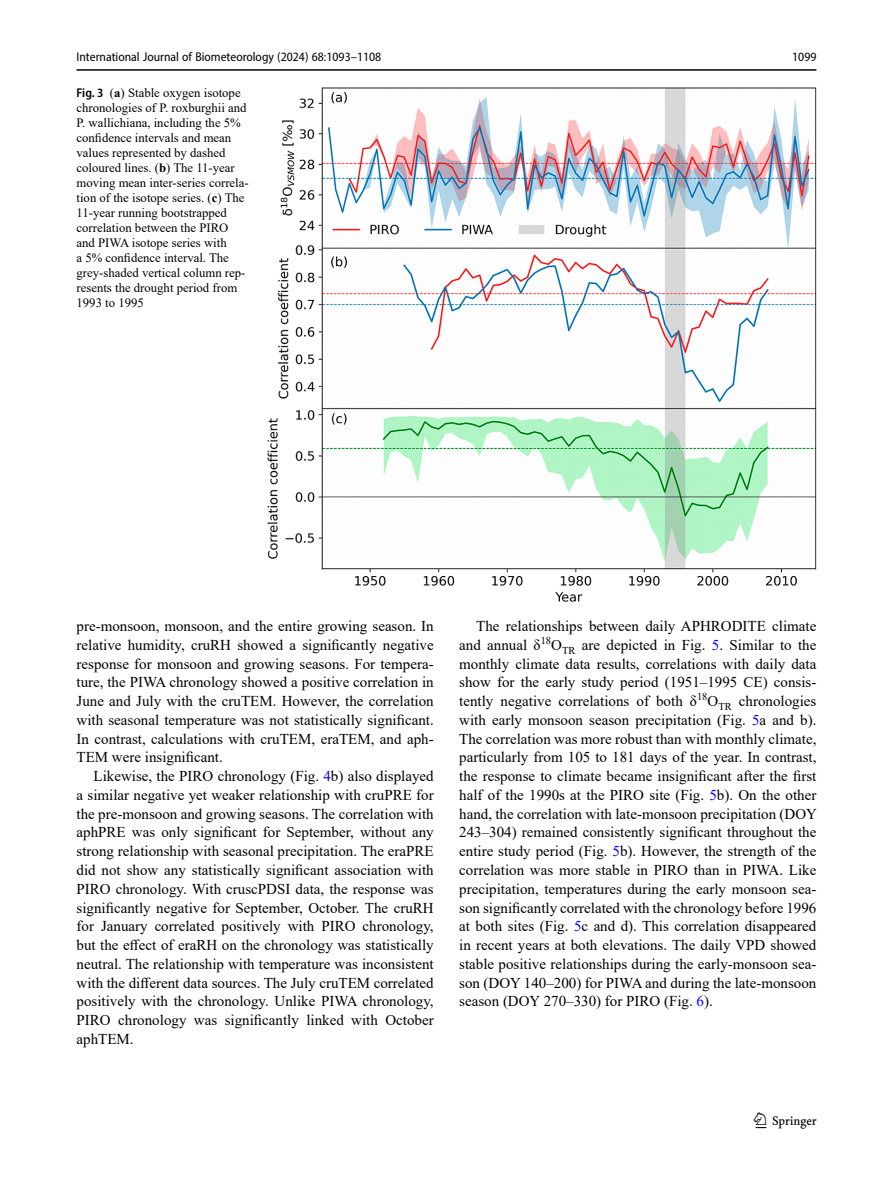
<style>
.page{position:relative;width:893px;height:1187px;background:#fff}
.page>*{position:absolute;margin:0;border:0;box-sizing:border-box;transform-origin:0 0}
.t1{font:22.5px "Springnew";color:#000}
.Body_Text_Indent{font:15px/18.8px "Times New Roman";color:#000;text-align:justify}
.Body_Text{font:15px/18.8px "Times New Roman";color:#000;text-align:justify}
.Figure_Caption_Side{font:12.75px/15px "Times New Roman";color:#000}
.t2{font:semi-condensed 12.75px "Myriad Pro";color:#000}
.s1{font-family:"Myriad Pro";font-weight:600;font-stretch:semi-condensed}
.s2{font-weight:700}
.s3{color:#00f}
</style>
<div class="page">
<hr style="left:77px;top:69px;width:739px;height:2px;background:#000">
<img style="left:268px;top:87px;width:548px;height:514px">
<p class="t2" style="left:77px;top:49px;width:306px">International Journal of Biometeorology (2024) 68:1093–1108</p>
<p class="Figure_Caption_Side" style="left:77px;top:84px;width:174px"><span class="s1">Fig. 3</span> (<span class="s2">a</span>) Stable oxygen isotope chronologies of P. roxburghii and<br>P. wallichiana, including the 5% confidence intervals and mean values represented by dashed coloured lines. (<span class="s2">b</span>) The 11-year moving mean inter-series correla&shy;tion of the isotope series. (<span class="s2">c</span>) The<br>11-year running bootstrapped correlation between the PIRO and PIWA isotope series with<br>a 5% confidence interval. The grey-shaded vertical column rep&shy;resents the drought period from<br>1993 to 1995</p>
<p class="t2" style="left:792px;top:49px;width:26px">1099</p>
<p class="Body_Text" style="left:77px;top:616px;width:359px">pre-monsoon, monsoon, and the entire growing season. In relative humidity, cruRH showed a significantly negative response for monsoon and growing seasons. For tempera&shy;ture, the PIWA chronology showed a positive correlation in June and July with the cruTEM. However, the correlation with seasonal temperature was not statistically significant.<br>In contrast, calculations with cruTEM, eraTEM, and aph-TEM were insignificant.</p>
<p class="Body_Text_Indent" style="left:77px;top:766px;width:359px;text-indent:17px">Likewise, the PIRO chronology (Fig. <span class="s3">4</span>b) also displayed a similar negative yet weaker relationship with cruPRE for the pre-monsoon and growing seasons. The correlation with aphPRE was only significant for September, without any strong relationship with seasonal precipitation. The eraPRE did not show any statistically significant association with PIRO chronology. With cruscPDSI data, the response was significantly negative for September, October. The cruRH for January correlated positively with PIRO chronology, but the effect of eraRH on the chronology was statistically neutral. The relationship with temperature was inconsistent with the different data sources. The July cruTEM correlated positively with the chronology. Unlike PIWA chronology, PIRO chronology was significantly linked with October aphTEM.</p>
<p class="Body_Text_Indent" style="left:459px;top:616px;width:359px;text-indent:17px">The relationships between daily APHRODITE climate and annual δ<sup>18</sup>O<sub>TR</sub> are depicted in Fig. <span class="s3">5</span>. Similar to the monthly climate data results, correlations with daily data show for the early study period (1951–1995 CE) consis&shy;tently negative correlations of both δ<sup>18</sup>O<sub>TR</sub> chronologies with early monsoon season precipitation (Fig. <span class="s3">5</span>a and b).<br>The correlation was more robust than with monthly climate, particularly from 105 to 181 days of the year. In contrast, the response to climate became insignificant after the first half of the 1990s at the PIRO site (Fig. <span class="s3">5</span>b). On the other hand, the correlation with late-monsoon precipitation (DOY 243–304) remained consistently significant throughout the entire study period (Fig. <span class="s3">5</span>b). However, the strength of the correlation was more stable in PIRO than in PIWA. Like precipitation, temperatures during the early monsoon sea&shy;son significantly correlated with the chronology before 1996 at both sites (Fig. <span class="s3">5</span>c and d). This correlation disappeared in recent years at both elevations. The daily VPD showed stable positive relationships during the early-monsoon sea&shy;son (DOY 140–200) for PIWA and during the late-monsoon season (DOY 270–330) for PIRO (Fig. <span class="s3">6</span>).</p>
<h1 class="t1" style="left:756px;top:1107px;width:63px">1 3</h1>
</div>
